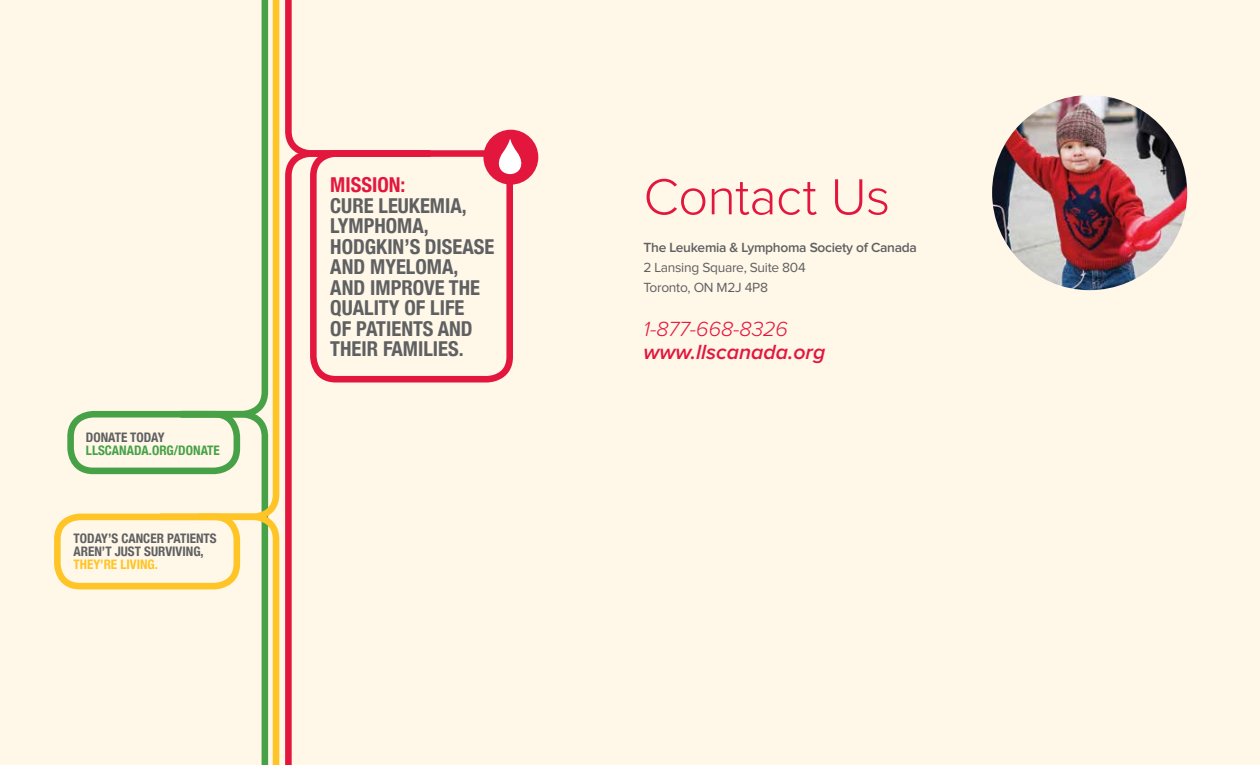
<style>
.page{position:relative;width:1260px;height:765px;background:#fff7e8}
.page>*{position:absolute;margin:0;border:0;box-sizing:border-box;transform-origin:0 0}
.t1{font:300 52.5px "Proxima Nova";letter-spacing:-.01em;color:#e3173e}
.t2{font:italic 600 21.25px "Proxima Nova";color:#e3173e}
.t3{font:italic 300 21.25px "Proxima Nova";color:#e3173e}
.t4{font:700 condensed 20.5px/20.5px "Helvetica Neue";color:#5f6062}
.t5{font:700 condensed 20.5px "Helvetica Neue";color:#e3173e}
.t6{font:13.75px/20px "Proxima Nova";letter-spacing:-.02em;color:#5f6062}
.t7{font:600 13.75px "Proxima Nova";letter-spacing:-.02em;color:#5f6062}
.t8{font:700 condensed 13.12px/13.1px "Helvetica Neue";color:#5f6062}
.t9{font:700 condensed 13.12px "Helvetica Neue";color:#46a147}
.t10{font:700 condensed 13.12px "Helvetica Neue";color:#ffc425}
</style>
<div class="page">
<div style="left:54px;top:514px;width:186px;height:75px;border:7px solid #ffc425;border-radius:22px"></div>
<div style="left:310px;top:150px;width:203px;height:233px;border:7px solid #e3173e;border-radius:22px"></div>
<div style="left:67px;top:411px;width:173px;height:63px;border:7px solid #46a147;border-radius:22px"></div>
<svg style="left:153px;top:0;width:127px;height:522px"></svg>
<svg style="left:174px;top:408px;width:106px;height:357px"></svg>
<svg style="left:285px;top:160px;width:152px;height:605px"></svg>
<svg style="left:285px;top:0;width:152px;height:160px"></svg>
<div style="left:483px;top:130px;width:55px;height:55px;background:#e3173e;border-radius:50%"></div>
<svg style="left:499px;top:139px;width:23px;height:35px"></svg>
<img style="left:992px;top:95px;width:195px;height:195px;border-radius:98px">
<p class="t8" style="left:86px;top:431px;width:80px">DONATE TODAY</p>
<p class="t9" style="left:86px;top:443px;width:135px">LLSCANADA.ORG/DONATE</p>
<p class="t8" style="left:74px;top:532px;width:145px">TODAY’S CANCER PATIENTS<br>AREN’T JUST SURVIVING,</p>
<p class="t10" style="left:74px;top:557px;width:86px">THEY’RE LIVING.</p>
<p class="t5" style="left:330px;top:172px;width:77px">MISSION:</p>
<p class="t4" style="left:330px;top:195px;width:166px">CURE LEUKEMIA,<br>LYMPHOMA,<br>HODGKIN’S DISEASE<br>AND MYELOMA,<br>AND IMPROVE THE<br>QUALITY OF LIFE<br>OF PATIENTS AND<br>THEIR FAMILIES.</p>
<h1 class="t1" style="left:644px;top:173px;width:248px">Contact Us</h1>
<p class="t7" style="left:644px;top:241px;width:275px">The Leukemia &amp; Lymphoma Society of Canada</p>
<p class="t6" style="left:644px;top:258px;width:164px">2 Lansing Square, Suite 804<br>Toronto, ON M2J 4P8</p>
<p class="t3" style="left:644px;top:319px;width:146px">1-877-668-8326</p>
<p class="t2" style="left:644px;top:343px;width:183px">www.llscanada.org</p>
</div>
